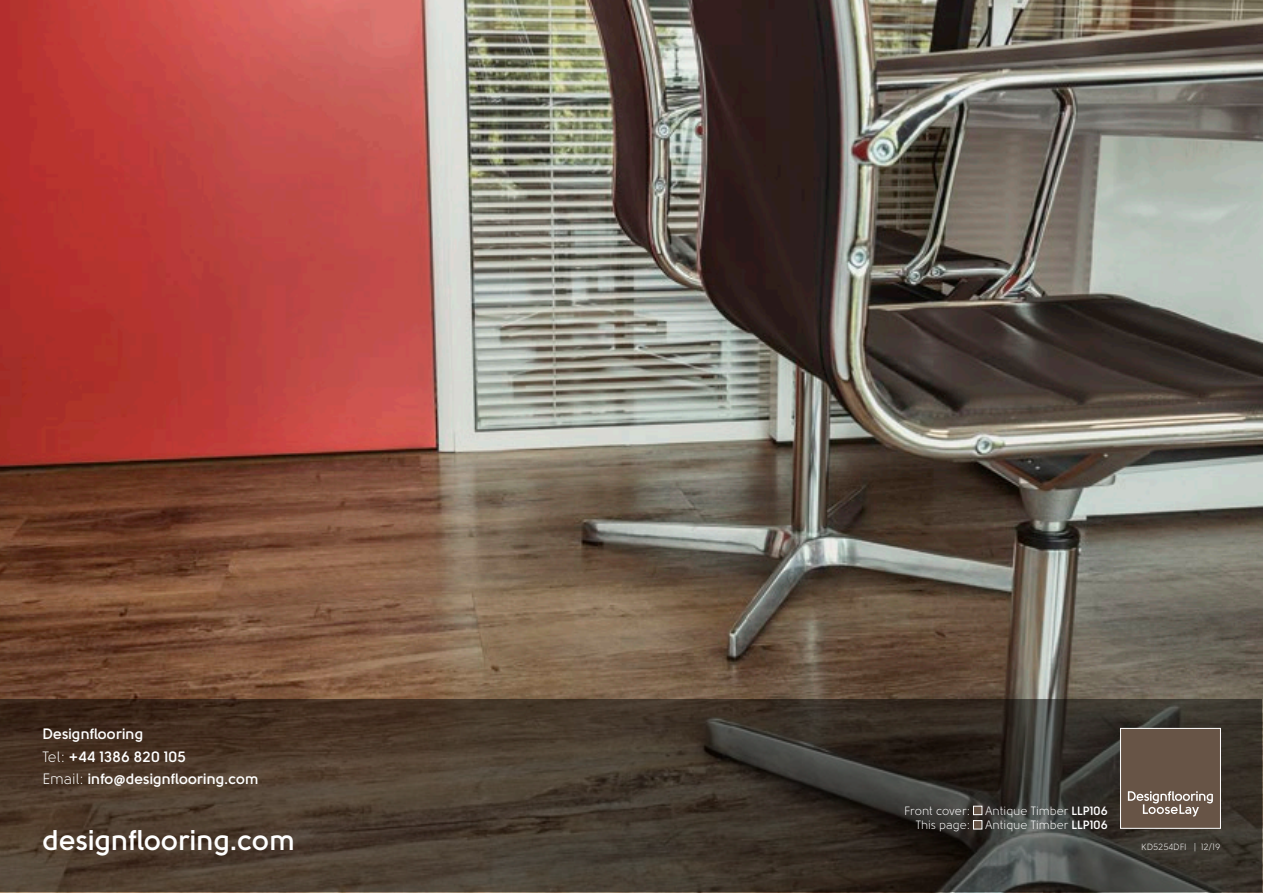
<style>
.page{position:relative;width:1263px;height:893px;background:#fff}
.page>*{position:absolute;margin:0;border:0;box-sizing:border-box;transform-origin:0 0}
.t1{font:700 28.5px "Solomon";color:#fff}
.t2{font:700 15px "Solomon";color:#fff}
.t3{font:12px "Solomon";color:#fff}
.t4{font:9px "Solomon";color:#fff}
.s1{font-weight:400}
.s2{font-weight:700}
</style>
<div class="page">
<img style="left:0;top:0;width:1263px;height:893px">
<svg style="left:1px;top:699px;width:1261px;height:193px;background:#41362c"></svg>
<div style="left:1120px;top:728px;width:100px;height:100px;background:#675446"></div>
<svg style="left:1128px;top:791px;width:85px;height:26px"></svg>
<div style="left:1120px;top:728px;width:101px;height:100px;border:1px solid #fff"></div>
<div style="left:973px;top:806px;width:9px;height:9px;background:#675446;border:1px solid #fff"></div>
<div style="left:973px;top:820px;width:9px;height:9px;background:#675446;border:1px solid #fff"></div>
<p class="t2" style="left:43px;top:725px;width:102px">Designflooring</p>
<p class="t2" style="left:43px;top:748px;width:145px"><span class="s1">Tel:</span> +44 1386 820 105</p>
<p class="t2" style="left:43px;top:770px;width:218px"><span class="s1">Email:</span> info@designflooring.com</p>
<p class="t1" style="left:43px;top:824px;width:254px">designflooring.com</p>
<p class="t3" style="left:904px;top:804px;width:205px">Front cover: Antique Timber <span class="s2">LLP106</span></p>
<p class="t3" style="left:916px;top:819px;width:194px">This page: Antique Timber <span class="s2">LLP106</span></p>
<p class="t4" style="left:1141px;top:842px;width:81px">KD5254DFI | 12/19</p>
</div>
